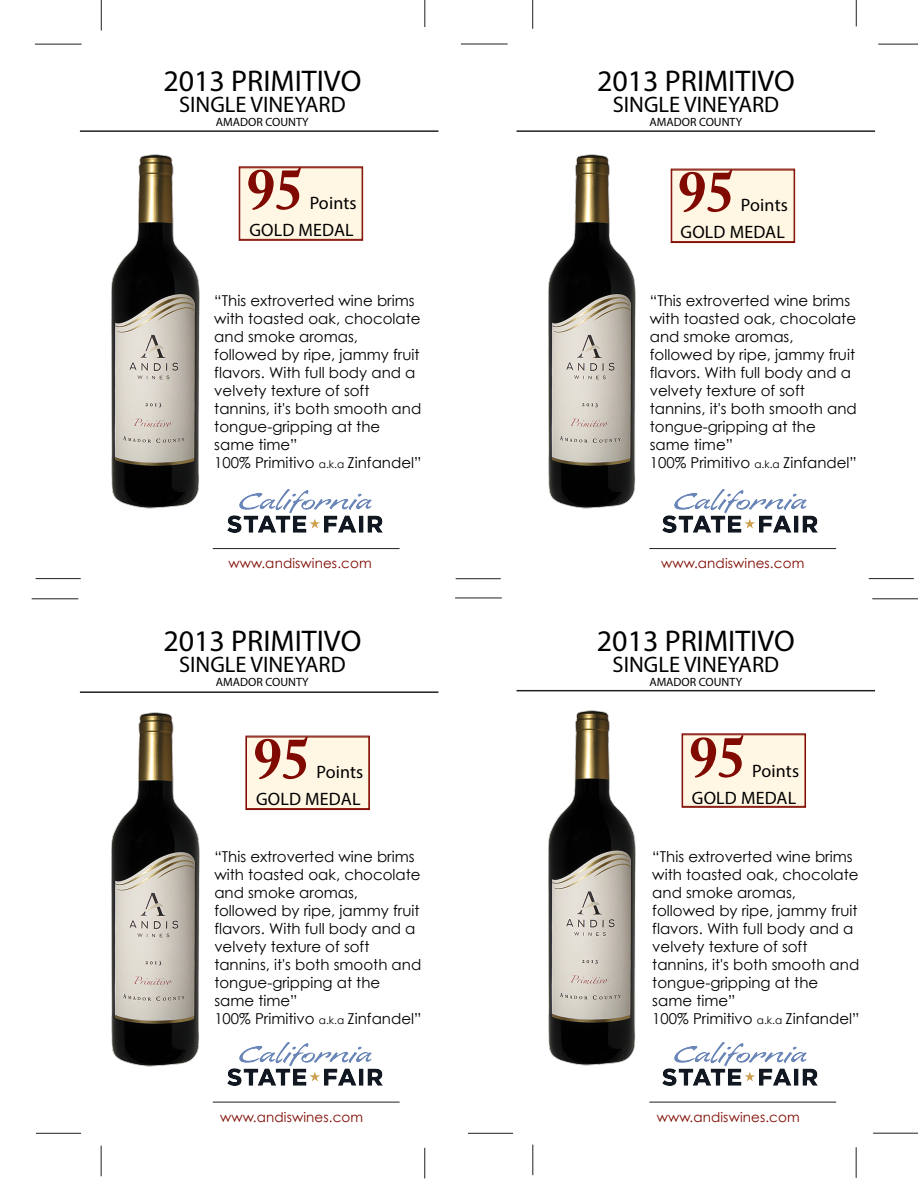
<style>
.page{position:relative;width:918px;height:1188px;background:#fff}
.page>*{position:absolute;margin:0;border:0;box-sizing:border-box;transform-origin:0 0}
.t1{font:700 57.6px "Adobe Caslon Pro";color:#800a01}
.t2{font:30px "Myriad Pro";color:#000}
.t3{font:22.5px "Myriad Pro";color:#000}
.t4{font:18px/27px "Myriad Pro";letter-spacing:.01em;color:#000;text-align:right}
.t5{font:15px/18px "Century Gothic";color:#000}
.t6{font:13.5px "Century Gothic";letter-spacing:.01em;color:#800a01}
.t7{font:12px "Myriad Pro";color:#000}
.s1{font-size:10.5px}
</style>
<div class="page">
<hr style="left:461px;top:44px;width:47px;height:1px;background:#231f20">
<hr style="left:456px;top:578px;width:45px;height:1px;background:#231f20">
<svg style="left:532px;top:0;width:1px;height:29px"></svg>
<svg style="left:856px;top:0;width:1px;height:26px"></svg>
<hr style="left:35px;top:44px;width:47px;height:1px;background:#231f20">
<hr style="left:878px;top:44px;width:40px;height:1px;background:#231f20">
<hr style="left:36px;top:578px;width:45px;height:1px;background:#231f20">
<hr style="left:869px;top:578px;width:45px;height:1px;background:#231f20">
<hr style="left:101px;top:0;width:1px;height:30px;background:#231f20">
<svg style="left:424px;top:0;width:1px;height:27px"></svg>
<hr style="left:873px;top:1133px;width:45px;height:1px;background:#231f20">
<hr style="left:32px;top:598px;width:46px;height:1px;background:#231f20">
<hr style="left:36px;top:1133px;width:45px;height:1px;background:#231f20">
<hr style="left:101px;top:1146px;width:1px;height:30px;background:#231f20">
<hr style="left:424px;top:1148px;width:1px;height:30px;background:#231f20">
<hr style="left:455px;top:598px;width:47px;height:1px;background:#231f20">
<hr style="left:872px;top:598px;width:46px;height:1px;background:#231f20">
<hr style="left:468px;top:1133px;width:45px;height:1px;background:#231f20">
<hr style="left:532px;top:1145px;width:1px;height:30px;background:#231f20">
<hr style="left:856px;top:1147px;width:1px;height:31px;background:#231f20">
<hr style="left:80px;top:130px;width:358px;height:2px;background:#231f20">
<hr style="left:213px;top:548px;width:187px;height:1px;background:#231f20">
<hr style="left:517px;top:130px;width:358px;height:2px;background:#231f20">
<hr style="left:649px;top:548px;width:187px;height:1px;background:#231f20">
<hr style="left:517px;top:690px;width:358px;height:1px;background:#231f20">
<hr style="left:649px;top:1102px;width:187px;height:1px;background:#231f20">
<hr style="left:80px;top:691px;width:358px;height:2px;background:#231f20">
<hr style="left:213px;top:1102px;width:187px;height:1px;background:#231f20">
<img style="left:548px;top:154px;width:88px;height:355px">
<img style="left:111px;top:154px;width:89px;height:355px">
<img style="left:548px;top:710px;width:88px;height:356px">
<img style="left:111px;top:712px;width:89px;height:355px">
<svg style="left:239px;top:166px;width:124px;height:75px;background:#f6e6d3"></svg>
<img style="left:228px;top:489px;width:155px;height:43px">
<img style="left:663px;top:489px;width:155px;height:43px">
<img style="left:228px;top:1042px;width:155px;height:43px">
<img style="left:663px;top:1042px;width:155px;height:43px">
<div style="left:671px;top:168px;width:124px;height:75px;background:#fff7e3"></div>
<div style="left:672px;top:170px;width:122px;height:72px;border:1px solid #800a01"></div>
<div style="left:245px;top:735px;width:125px;height:75px;background:#fff7e3"></div>
<div style="left:246px;top:737px;width:123px;height:72px;border:1px solid #800a01"></div>
<svg style="left:681px;top:733px;width:125px;height:75px;background:#f6e6d3"></svg>
<h2 class="t2" style="left:163px;top:62px;width:199px">2013 PRIMITIVO</h2>
<h3 class="t3" style="left:179px;top:91px;width:168px">SINGLE VINEYARD</h3>
<p class="t7" style="left:216px;top:115px;width:94px">AMADOR COUNTY</p>
<h1 class="t1" style="left:246px;top:155px;width:59px">95</h1>
<p class="t4" style="left:249px;top:189px;width:109px">Points<br>GOLD MEDAL</p>
<h2 class="t2" style="left:597px;top:62px;width:199px">2013 PRIMITIVO</h2>
<h3 class="t3" style="left:613px;top:91px;width:168px">SINGLE VINEYARD</h3>
<p class="t7" style="left:650px;top:115px;width:94px">AMADOR COUNTY</p>
<h1 class="t1" style="left:678px;top:158px;width:59px">95</h1>
<p class="t4" style="left:681px;top:191px;width:109px">Points<br>GOLD MEDAL</p>
<p class="t5" style="left:214px;top:291px;width:209px">“This extroverted wine brims with toasted oak, chocolate and smoke aromas, followed by ripe, jammy fruit flavors. With full body and a velvety texture of soft tannins, it's both smooth and tongue-gripping at the same time”<br>100% Primitivo <span class="s1">a.k.a</span> Zinfandel”</p>
<p class="t5" style="left:650px;top:291px;width:209px">“This extroverted wine brims with toasted oak, chocolate and smoke aromas, followed by ripe, jammy fruit flavors. With full body and a velvety texture of soft tannins, it's both smooth and tongue-gripping at the same time”<br>100% Primitivo <span class="s1">a.k.a</span> Zinfandel”</p>
<p class="t6" style="left:229px;top:554px;width:145px">www.andiswines.com</p>
<p class="t6" style="left:661px;top:554px;width:145px">www.andiswines.com</p>
<h2 class="t2" style="left:163px;top:622px;width:199px">2013 PRIMITIVO</h2>
<h3 class="t3" style="left:179px;top:650px;width:168px">SINGLE VINEYARD</h3>
<p class="t7" style="left:216px;top:675px;width:94px">AMADOR COUNTY</p>
<h1 class="t1" style="left:253px;top:725px;width:59px">95</h1>
<p class="t4" style="left:256px;top:758px;width:109px">Points<br>GOLD MEDAL</p>
<h2 class="t2" style="left:597px;top:622px;width:199px">2013 PRIMITIVO</h2>
<h3 class="t3" style="left:613px;top:650px;width:168px">SINGLE VINEYARD</h3>
<p class="t7" style="left:649px;top:675px;width:94px">AMADOR COUNTY</p>
<h1 class="t1" style="left:689px;top:723px;width:59px">95</h1>
<p class="t4" style="left:692px;top:757px;width:109px">Points<br>GOLD MEDAL</p>
<p class="t5" style="left:214px;top:848px;width:209px">“This extroverted wine brims with toasted oak, chocolate and smoke aromas, followed by ripe, jammy fruit flavors. With full body and a velvety texture of soft tannins, it's both smooth and tongue-gripping at the same time”<br>100% Primitivo <span class="s1">a.k.a</span> Zinfandel”</p>
<p class="t5" style="left:652px;top:848px;width:209px">“This extroverted wine brims with toasted oak, chocolate and smoke aromas, followed by ripe, jammy fruit flavors. With full body and a velvety texture of soft tannins, it's both smooth and tongue-gripping at the same time”<br>100% Primitivo <span class="s1">a.k.a</span> Zinfandel”</p>
<p class="t6" style="left:220px;top:1108px;width:145px">www.andiswines.com</p>
<p class="t6" style="left:657px;top:1108px;width:145px">www.andiswines.com</p>
</div>
